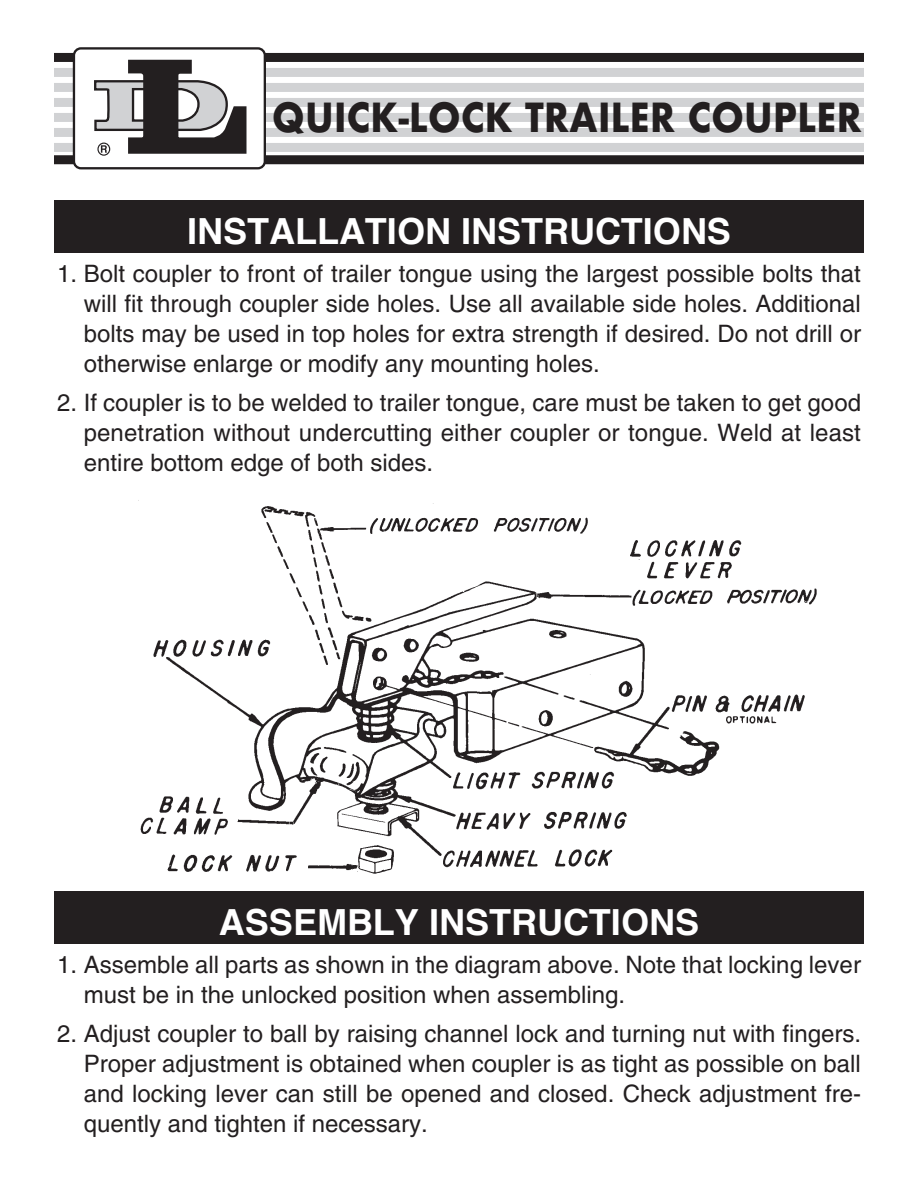
<style>
.page{position:relative;width:918px;height:1188px;background:#fff}
.page>*{position:absolute;margin:0;border:0;box-sizing:border-box;transform-origin:0 0}
.t1{font:700 39px "Futura";letter-spacing:.01em;color:#231f20;scale:.9 1}
.t2{font:700 36px "Helvetica";color:#fff}
.t3{font:24px/30px "Helvetica LT Std";color:#231f20;text-align:justify}
</style>
<div class="page">
<div style="left:54px;top:57px;width:810px;height:104px;background:#d1d2d4"></div>
<div style="left:54px;top:152px;width:810px;height:6px;background:#fff"></div>
<div style="left:54px;top:137px;width:810px;height:6px;background:#fff"></div>
<div style="left:54px;top:122px;width:810px;height:6px;background:#fff"></div>
<div style="left:54px;top:107px;width:810px;height:6px;background:#fff"></div>
<div style="left:54px;top:92px;width:810px;height:6px;background:#fff"></div>
<div style="left:54px;top:77px;width:810px;height:6px;background:#fff"></div>
<div style="left:54px;top:62px;width:810px;height:6px;background:#fff"></div>
<div style="left:54px;top:53px;width:810px;height:9px;background:#231f20"></div>
<div style="left:54px;top:155px;width:810px;height:9px;background:#231f20"></div>
<div style="left:54px;top:200px;width:810px;height:53px;background:#231f20"></div>
<div style="left:54px;top:891px;width:810px;height:53px;background:#231f20"></div>
<img style="left:138px;top:500px;width:679px;height:374px">
<div style="left:74px;top:48px;width:191px;height:120px;background:#fff;border-radius:7px"></div>
<div style="left:73px;top:47px;width:193px;height:122px;border:2px solid #231f20;border-radius:7px"></div>
<svg style="left:93px;top:59px;width:155px;height:111px"></svg>
<p class="t1" style="left:272px;top:89px;width:656px">QUICK-LOCK TRAILER COUPLER</p>
<p class="t2" style="left:187px;top:207px;width:545px">INSTALLATION INSTRUCTIONS</p>
<p class="t3" style="left:84px;top:258px;width:779px;text-indent:-27px">1. Bolt coupler to front of trailer tongue using the largest possible bolts that will fit through coupler side holes. Use all available side holes. Additional bolts may be used in top holes for extra strength if desired. Do not drill or otherwise enlarge or modify any mounting holes.</p>
<p class="t3" style="left:84px;top:387px;width:779px;text-indent:-27px">2. If coupler is to be welded to trailer tongue, care must be taken to get good penetration without undercutting either coupler or tongue. Weld at least entire bottom edge of both sides.</p>
<p class="t2" style="left:219px;top:898px;width:482px">ASSEMBLY INSTRUCTIONS</p>
<p class="t3" style="left:84px;top:949px;width:779px;text-indent:-27px">1. Assemble all parts as shown in the diagram above. Note that locking lever must be in the unlocked position when assembling.</p>
<p class="t3" style="left:84px;top:1018px;width:779px;text-indent:-27px">2. Adjust coupler to ball by raising channel lock and turning nut with fingers.<br>Proper adjustment is obtained when coupler is as tight as possible on ball and locking lever can still be opened and closed. Check adjustment fre&shy;quently and tighten if necessary.</p>
</div>
